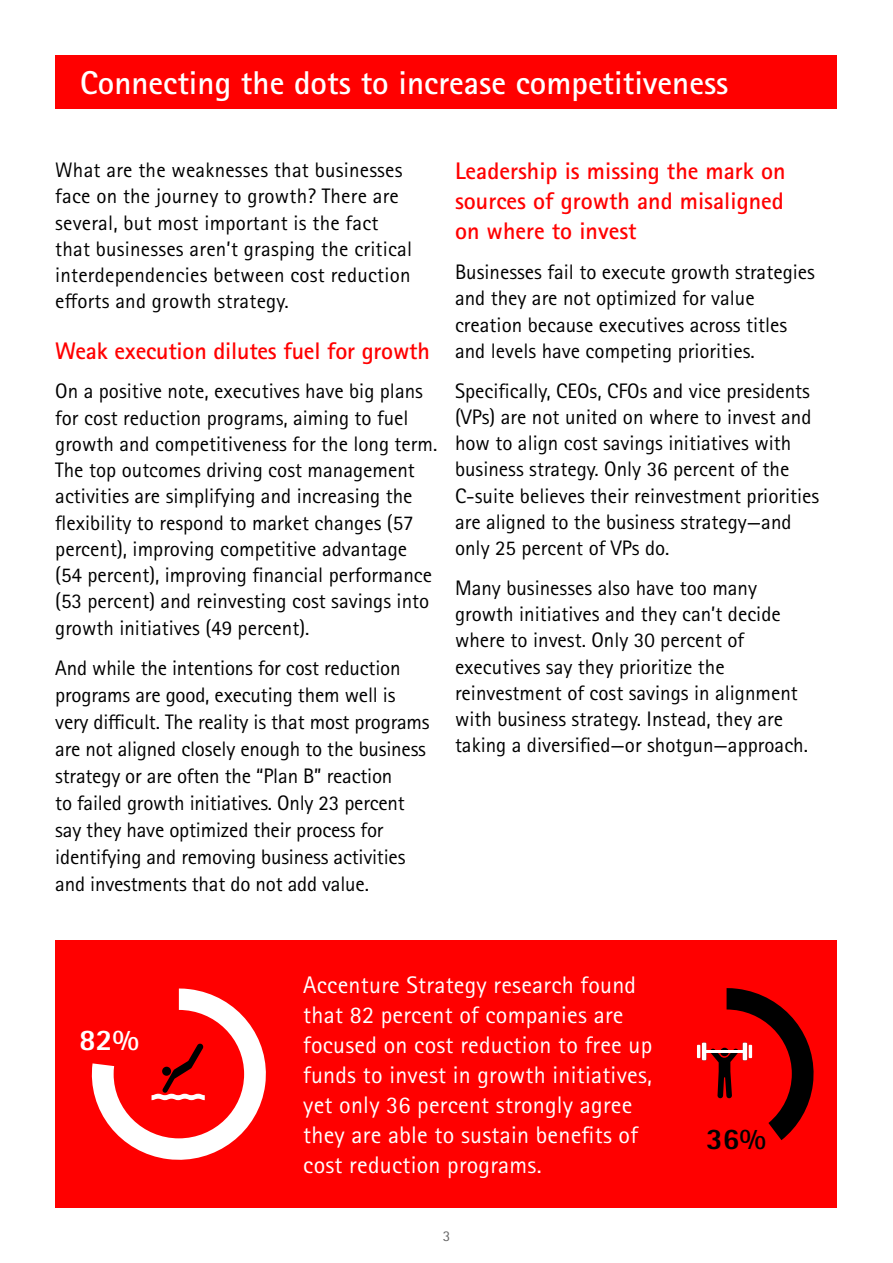
<style>
.page{position:relative;width:893px;height:1263px;background:#fff}
.page>*{position:absolute;margin:0;border:0;box-sizing:border-box;transform-origin:0 0}
.t1{font:700 33px "Rotis Sans Seriffor ACN";color:#fff}
.t2{font:800 30px "Rotis Sans Seriffor ACN";color:#fff}
.t3{font:800 30px "Rotis Sans Seriffor ACN";color:#000}
.t4{font:24px/30px "Rotis Sans Seriffor ACN";letter-spacing:.01em;color:#fff}
.t5{font:700 24px/30px "Rotis Sans Seriffor ACN";color:#f00;text-align:justify}
.t6{font:21px/26.2px "Rotis Sans Seriffor ACN";color:#000}
.t7{font:15px "Rotis Sans Seriffor ACN";color:#666}
</style>
<div class="page">
<div style="left:55px;top:940px;width:782px;height:268px;background:#f00"></div>
<div style="left:55px;top:55px;width:782px;height:53px;background:#f00"></div>
<svg style="left:91px;top:988px;width:175px;height:172px"></svg>
<svg style="left:697px;top:988px;width:117px;height:152px"></svg>
<hr style="left:706px;top:1050px;width:37px;height:3px;background:#fff">
<h1 class="t1" style="left:80px;top:62px;width:650px">Connecting the dots to increase competitiveness</h1>
<p class="t6" style="left:55px;top:157px;width:358px">What are the weaknesses that businesses face on the journey to growth? There are several, but most important is the fact that businesses aren’t grasping the critical interdependencies between cost reduction efforts and growth strategy.</p>
<p class="t5" style="left:55px;top:335px;width:376px">Weak execution dilutes fuel for growth</p>
<p class="t6" style="left:55px;top:378px;width:384px">On a positive note, executives have big plans for cost reduction programs, aiming to fuel growth and competitiveness for the long term.<br>The top outcomes driving cost management activities are simplifying and increasing the flexibility to respond to market changes (57 percent), improving competitive advantage (54 percent), improving financial performance (53 percent) and reinvesting cost savings into growth initiatives (49 percent).</p>
<p class="t6" style="left:55px;top:655px;width:376px;line-height:27px">And while the intentions for cost reduction programs are good, executing them well is very difficult. The reality is that most programs are not aligned closely enough to the business strategy or are often the “Plan B” reaction<br>to failed growth initiatives. Only 23 percent say they have optimized their process for identifying and removing business activities and investments that do not add value.</p>
<p class="t5" style="left:455px;top:156px;width:332px">Leadership is missing the mark on sources of growth and misaligned on where to invest</p>
<p class="t6" style="left:455px;top:259px;width:361px">Businesses fail to execute growth strategies and they are not optimized for value creation because executives across titles and levels have competing priorities.</p>
<p class="t6" style="left:455px;top:378px;width:366px">Specifically, CEOs, CFOs and vice presidents (VPs) are not united on where to invest and how to align cost savings initiatives with business strategy. Only 36 percent of the C-suite believes their reinvestment priorities are aligned to the business strategy—and only 25 percent of VPs do.</p>
<p class="t6" style="left:455px;top:575px;width:355px">Many businesses also have too many growth initiatives and they can’t decide where to invest. Only 30 percent of executives say they prioritize the reinvestment of cost savings in alignment with business strategy. Instead, they are taking a diversified—or shotgun—approach.</p>
<h2 class="t2" style="left:79px;top:1021px;width:62px">82%</h2>
<p class="t4" style="left:303px;top:970px;width:351px">Accenture Strategy research found that 82 percent of companies are focused on cost reduction to free up funds to invest in growth initiatives, yet only 36 percent strongly agree they are able to sustain benefits of cost reduction programs.</p>
<p class="t7" style="left:443px;top:1227px;width:9px">3</p>
<h2 class="t3" style="left:706px;top:1120px;width:62px">36%</h2>
</div>
